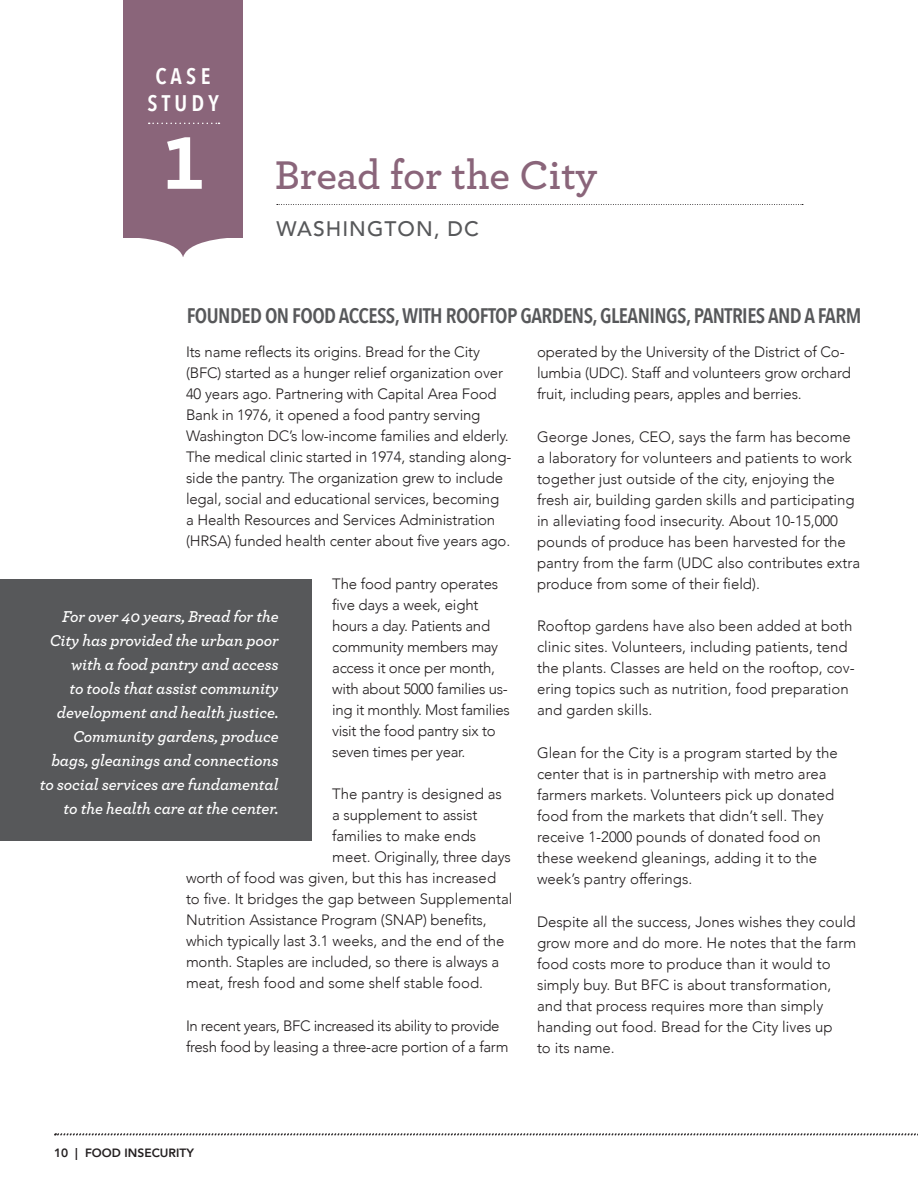
<style>
.page{position:relative;width:918px;height:1188px;background:#fff}
.page>*{position:absolute;margin:0;border:0;box-sizing:border-box;transform-origin:0 0}
.t1{font:700 98.1px "Archer";color:#fff}
.t2{font:600 42px "Archer";letter-spacing:-.01em;color:#8a657a}
.t3{font:600 22.5px/27px "Avenir Next Condensed";letter-spacing:.19em;color:#fff;text-align:center}
.t4{font:600 21px "Avenir Next Condensed";letter-spacing:-.025em;color:#57585a}
.t5{font:500 21px "Avenir";letter-spacing:.05em;color:#57585a}
.t6{font:italic 600 16.5px/24px "Archer";letter-spacing:-.01em;color:#fff;text-align:right}
.t7{font:300 15px/21px "Avenir";color:#231f20}
.t8{font:300 15px/21px "Avenir";letter-spacing:-.02em;color:#231f20}
.t9{font:300 15px/21px "Avenir";letter-spacing:-.03em;color:#231f20}
.t10{font:800 12px "Avenir";color:#231f20}
</style>
<div class="page">
<svg style="left:55px;top:1133px;width:863px;height:3px"></svg>
<svg style="left:277px;top:204px;width:526px;height:1px"></svg>
<div style="left:0;top:579px;width:312px;height:261px;background:#57585a"></div>
<div style="left:123px;top:0;width:120px;height:237px;background:#8a657a"></div>
<svg style="left:124px;top:237px;width:118px;height:20px"></svg>
<svg style="left:149px;top:123px;width:70px;height:1px"></svg>
<p class="t3" style="left:148px;top:62px;width:73px">CASE<br>STUDY</p>
<p class="t1" style="left:162px;top:79px;width:44px">1</p>
<p class="t2" style="left:275px;top:143px;width:324px">Bread for the City</p>
<p class="t5" style="left:276px;top:210px;width:204px">WASHINGTON, DC</p>
<p class="t4" style="left:187px;top:298px;width:676px">FOUNDED ON FOOD ACCESS, WITH ROOFTOP GARDENS, GLEANINGS, PANTRIES AND A FARM</p>
<p class="t7" style="left:186px;top:341px;width:327px">Its name reflects its origins. Bread for the City (BFC) started as a hunger relief organization over 40 years ago. Partnering with Capital Area Food Bank in 1976, it opened a food pantry serving Washington DC’s low-income families and elderly.<br>The medical clinic started in 1974, standing along&shy;side the pantry. The organization grew to include legal, social and educational services, becoming<br>a Health Resources and Services Administration (HRSA) funded health center about five years ago.</p>
<p class="t8" style="left:332px;top:573px;width:179px">The food pantry operates five days a week, eight hours a day. Patients and community members may access it once per month, with about 5000 families us&shy;ing it monthly. Most families visit the food pantry six to seven times per year.</p>
<p class="t7" style="left:332px;top:784px;width:171px">The pantry is designed as</p>
<p class="t7" style="left:332px;top:805px;width:147px">a supplement to assist</p>
<p class="t7" style="left:332px;top:826px;width:146px">families to make ends</p>
<p class="t7" style="left:332px;top:847px;width:180px">meet. Originally, three days</p>
<p class="t7" style="left:186px;top:868px;width:312px">worth of food was given, but this has increased</p>
<p class="t7" style="left:186px;top:889px;width:328px">to five. It bridges the gap between Supplemental</p>
<p class="t7" style="left:186px;top:910px;width:302px">Nutrition Assistance Program (SNAP) benefits,</p>
<p class="t7" style="left:186px;top:931px;width:320px">which typically last 3.1 weeks, and the end of the</p>
<p class="t7" style="left:186px;top:952px;width:315px">month. Staples are included, so there is always a</p>
<p class="t7" style="left:186px;top:973px;width:299px">meat, fresh food and some shelf stable food.</p>
<p class="t9" style="left:186px;top:1015px;width:324px">In recent years, BFC increased its ability to provide fresh food by leasing a three-acre portion of a farm</p>
<p class="t7" style="left:537px;top:341px;width:315px">operated by the University of the District of Co&shy;lumbia (UDC). Staff and volunteers grow orchard fruit, including pears, apples and berries.</p>
<p class="t7" style="left:537px;top:426px;width:325px">George Jones, CEO, says the farm has become a laboratory for volunteers and patients to work together just outside of the city, enjoying the fresh air, building garden skills and participating in alleviating food insecurity. About 10-15,000 pounds of produce has been harvested for the pantry from the farm (UDC also contributes extra produce from some of their field).</p>
<p class="t7" style="left:537px;top:616px;width:319px">Rooftop gardens have also been added at both clinic sites. Volunteers, including patients, tend the plants. Classes are held on the rooftop, cov&shy;ering topics such as nutrition, food preparation and garden skills.</p>
<p class="t7" style="left:537px;top:742px;width:302px">Glean for the City is a program started by the center that is in partnership with metro area farmers markets. Volunteers pick up donated food from the markets that didn’t sell. They receive 1-2000 pounds of donated food on these weekend gleanings, adding it to the week’s pantry offerings.</p>
<p class="t7" style="left:537px;top:911px;width:321px">Despite all the success, Jones wishes they could grow more and do more. He notes that the farm food costs more to produce than it would to simply buy. But BFC is about transformation, and that process requires more than simply handing out food. Bread for the City lives up<br>to its name.</p>
<p class="t6" style="left:40px;top:604px;width:240px">For over 40 years, Bread for the<br>City has provided the urban poor with a food pantry and access<br>to tools that assist community development and health justice.<br>Community gardens, produce bags, gleanings and connections to social services are fundamental to the health care at the center.</p>
<p class="t10" style="left:54px;top:1144px;width:141px">10 | FOOD INSECURITY</p>
</div>
